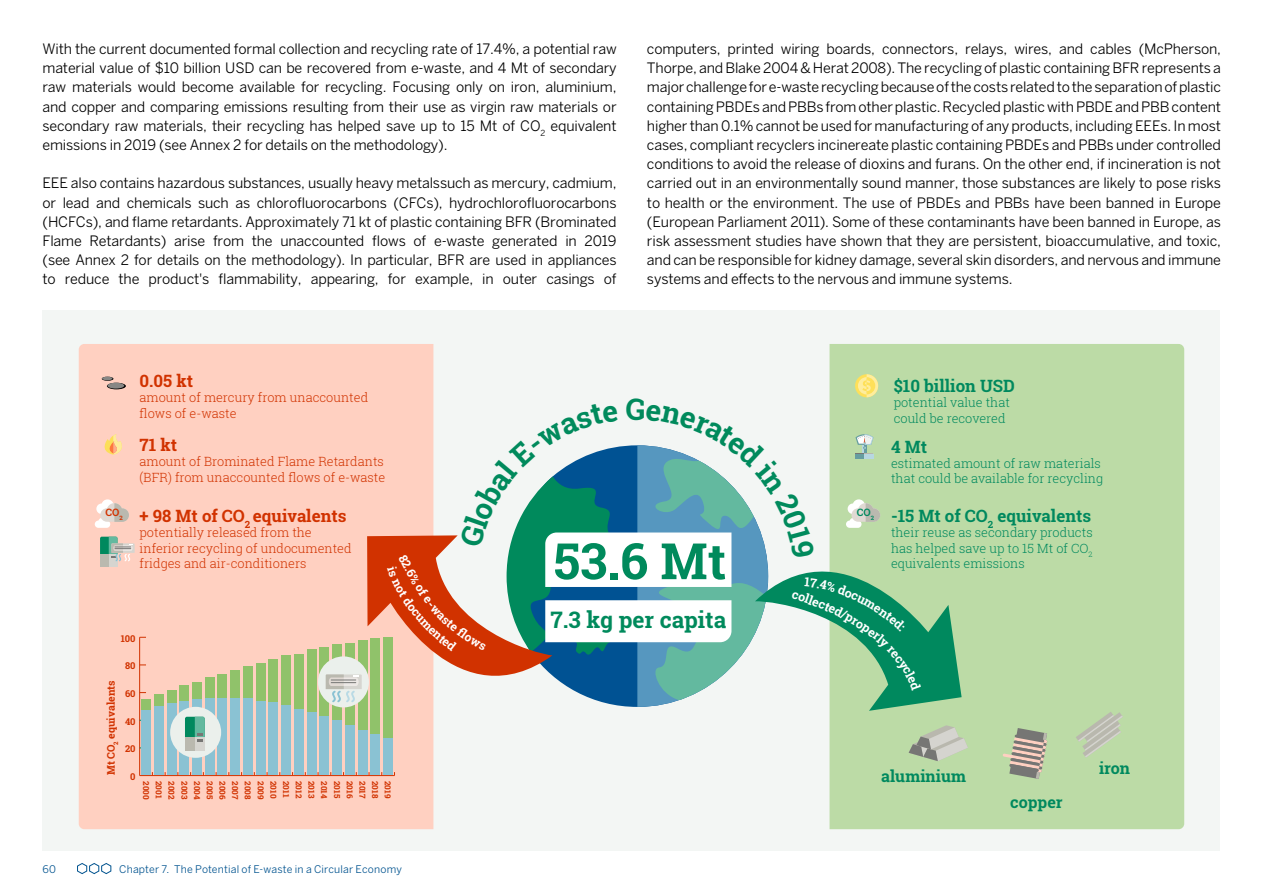
<style>
.page{position:relative;width:1263px;height:893px;background:#fff}
.page>*{position:absolute;margin:0;border:0;box-sizing:border-box;transform-origin:0 0}
.t1{font:700 50.1px "Roboto Slab";color:#008a5c}
.t2{font:700 29.55px "Roboto Slab";color:#008a5c}
.t3{font:700 22.8px "Roboto Slab";color:#008a5c}
.t4{font:700 16.95px "Roboto Slab";color:#00895e}
.t5{font:700 16.95px "Roboto Slab";color:#d13200}
.t6{font:700 16.2px "Roboto Slab";color:#00895e}
.t7{font:14.25px/19.2px "Benton Sans";letter-spacing:-.01em;color:#000;text-align:justify}
.t8{font:300 12.75px/15.3px "Roboto Slab";color:#d13200}
.t9{font:300 12.75px/15.3px "Roboto Slab";color:#00895e}
.t10{font:10.5px "Benton Sans";letter-spacing:.015em;color:#00538f}
.t11{font:700 10.5px "Roboto Slab";color:#d13200}
.t12{font:700 10.2px "Roboto Slab";color:#d13200}
.t13{font:700 10.2px "Roboto Slab";color:#00895e}
.t14{font:700 9.45px "Roboto Slab";color:#d13200}
.t15{font:700 8.25px "Roboto Slab";color:#d13200}
</style>
<div class="page">
<svg style="left:77px;top:863px;width:35px;height:11px"></svg>
<div style="left:43px;top:310px;width:1177px;height:540px;background:#f3f6f4"></div>
<div style="left:79px;top:344px;width:354px;height:485px;background:#ffd0c1"></div>
<div style="left:829px;top:344px;width:355px;height:485px;background:#bcdba6"></div>
<svg style="left:98px;top:434px;width:28px;height:21px"></svg>
<svg style="left:107px;top:383px;width:19px;height:6px"></svg>
<div style="left:107px;top:383px;width:17px;height:6px;background:#878785;border-radius:50%"></div>
<svg style="left:102px;top:377px;width:10px;height:3px"></svg>
<hr style="left:140px;top:775px;width:254px;height:1px;background:#d13200">
<hr style="left:139px;top:637px;width:1px;height:139px;background:#d13200">
<div style="left:141px;top:699px;width:10px;height:12px;background:#90c26a"></div>
<div style="left:154px;top:694px;width:9px;height:12px;background:#90c26a"></div>
<div style="left:167px;top:690px;width:9px;height:14px;background:#90c26a"></div>
<div style="left:180px;top:686px;width:9px;height:15px;background:#90c26a"></div>
<div style="left:192px;top:681px;width:10px;height:18px;background:#90c26a"></div>
<div style="left:205px;top:677px;width:9px;height:21px;background:#90c26a"></div>
<div style="left:218px;top:675px;width:9px;height:23px;background:#90c26a"></div>
<div style="left:231px;top:670px;width:9px;height:28px;background:#90c26a"></div>
<div style="left:243px;top:666px;width:10px;height:32px;background:#90c26a"></div>
<div style="left:256px;top:663px;width:9px;height:38px;background:#90c26a"></div>
<div style="left:269px;top:659px;width:9px;height:43px;background:#90c26a"></div>
<div style="left:282px;top:655px;width:9px;height:50px;background:#90c26a"></div>
<div style="left:294px;top:654px;width:9px;height:55px;background:#90c26a"></div>
<div style="left:307px;top:650px;width:9px;height:62px;background:#90c26a"></div>
<div style="left:320px;top:647px;width:9px;height:69px;background:#90c26a"></div>
<div style="left:141px;top:711px;width:10px;height:64px;background:#8ac2d3"></div>
<div style="left:154px;top:706px;width:9px;height:69px;background:#8ac2d3"></div>
<div style="left:167px;top:704px;width:9px;height:71px;background:#8ac2d3"></div>
<div style="left:180px;top:701px;width:9px;height:74px;background:#8ac2d3"></div>
<div style="left:192px;top:699px;width:10px;height:76px;background:#8ac2d3"></div>
<div style="left:205px;top:698px;width:9px;height:77px;background:#8ac2d3"></div>
<div style="left:218px;top:698px;width:9px;height:77px;background:#8ac2d3"></div>
<div style="left:231px;top:698px;width:9px;height:77px;background:#8ac2d3"></div>
<div style="left:243px;top:698px;width:10px;height:77px;background:#8ac2d3"></div>
<div style="left:256px;top:701px;width:9px;height:74px;background:#8ac2d3"></div>
<div style="left:269px;top:702px;width:9px;height:73px;background:#8ac2d3"></div>
<div style="left:282px;top:705px;width:9px;height:70px;background:#8ac2d3"></div>
<div style="left:294px;top:709px;width:9px;height:66px;background:#8ac2d3"></div>
<div style="left:307px;top:712px;width:9px;height:63px;background:#8ac2d3"></div>
<div style="left:320px;top:716px;width:9px;height:59px;background:#8ac2d3"></div>
<div style="left:333px;top:720px;width:9px;height:55px;background:#8ac2d3"></div>
<div style="left:345px;top:726px;width:9px;height:49px;background:#8ac2d3"></div>
<div style="left:358px;top:730px;width:9px;height:45px;background:#8ac2d3"></div>
<div style="left:371px;top:734px;width:9px;height:41px;background:#8ac2d3"></div>
<div style="left:384px;top:738px;width:9px;height:37px;background:#8ac2d3"></div>
<div style="left:318px;top:656px;width:51px;height:51px;background:#ebf0ec;border-radius:50%"></div>
<div style="left:170px;top:707px;width:51px;height:51px;background:#ebf0ec;border-radius:50%"></div>
<svg style="left:185px;top:717px;width:20px;height:34px"></svg>
<svg style="left:855px;top:374px;width:23px;height:23px"></svg>
<div style="left:858px;top:377px;width:17px;height:17px;background:#feed9e;border-radius:50%"></div>
<svg style="left:862px;top:374px;width:16px;height:23px"></svg>
<svg style="left:1076px;top:712px;width:47px;height:46px;background:#bdcead"></svg>
<svg style="left:1003px;top:728px;width:44px;height:51px;background:#acac96"></svg>
<svg style="left:95px;top:499px;width:34px;height:29px"></svg>
<svg style="left:100px;top:537px;width:35px;height:30px"></svg>
<svg style="left:326px;top:404px;width:642px;height:357px"></svg>
<p class="t7" style="left:43px;top:39px;width:576px">With the current documented formal collection and recycling rate of 17.4%, a potential raw material value of $10 billion USD can be recovered from e-waste, and 4 Mt of secondary raw materials would become available for recycling. Focusing only on iron, aluminium, and copper and comparing emissions resulting from their use as virgin raw materials or secondary raw materials, their recycling has helped save up to 15 Mt of CO<sub>2</sub> equivalent emissions in 2019 (see Annex 2 for details on the methodology).</p>
<p class="t7" style="left:43px;top:173px;width:576px">EEE also contains hazardous substances, usually heavy metalssuch as mercury, cadmium, or lead and chemicals such as chlorofluorocarbons (CFCs), hydrochlorofluorocarbons (HCFCs), and flame retardants. Approximately 71 kt of plastic containing BFR (Brominated Flame Retardants) arise from the unaccounted flows of e-waste generated in 2019 (see Annex 2 for details on the methodology). In particular, BFR are used in appliances to reduce the product's flammability, appearing, for example, in outer casings of</p>
<p class="t7" style="left:647px;top:39px;width:576px">computers, printed wiring boards, connectors, relays, wires, and cables (McPherson, Thorpe, and Blake 2004 &amp; Herat 2008). The recycling of plastic containing BFR represents a major challenge for e-waste recycling because of the costs related to the separation of plastic containing PBDEs and PBBs from other plastic. Recycled plastic with PBDE and PBB content higher than 0.1% cannot be used for manufacturing of any products, including EEEs. In most cases, compliant recyclers incinereate plastic containing PBDEs and PBBs under controlled conditions to avoid the release of dioxins and furans. On the other end, if incineration is not carried out in an environmentally sound manner, those substances are likely to pose risks to health or the environment. The use of PBDEs and PBBs have been banned in Europe (European Parliament 2011). Some of these contaminants have been banned in Europe, as risk assessment studies have shown that they are persistent, bioaccumulative, and toxic, and can be responsible for kidney damage, several skin disorders, and nervous and immune systems and effects to the nervous and immune systems.</p>
<p class="t5" style="left:140px;top:369px;width:55px">0.05 kt</p>
<p class="t8" style="left:140px;top:390px;width:230px">amount of mercury from unaccounted flows of e-waste</p>
<p class="t5" style="left:140px;top:433px;width:39px">71 kt</p>
<p class="t8" style="left:140px;top:454px;width:247px">amount of Brominated Flame Retardants (BFR) from unaccounted flows of e-waste</p>
<h2 class="t2" style="left:626px;top:389px;width:21px">G</h2>
<p class="t4" style="left:894px;top:374px;width:123px">$10 billion USD</p>
<p class="t9" style="left:894px;top:395px;width:118px">potential value that could be recovered</p>
<p class="t4" style="left:891px;top:435px;width:37px">4 Mt</p>
<p class="t9" style="left:891px;top:455px;width:214px">estimated amount of raw materials that could be available for recycling</p>
<p class="t10" style="left:43px;top:863px;width:15px">60</p>
<p class="t12" style="left:106px;top:506px;width:19px">CO<sub>2</sub></p>
<p class="t5" style="left:140px;top:504px;width:208px">+ 98 Mt of CO<sub>2</sub> equivalents</p>
<p class="t8" style="left:140px;top:525px;width:214px">potentially released from the inferior recycling of undocumented fridges and air-conditioners</p>
<p class="t14" style="left:121px;top:632px;width:16px">100</p>
<p class="t14" style="left:125px;top:659px;width:12px">80</p>
<p class="t11" style="left:104px;top:775px;width:96px;rotate:-90deg">Mt CO<sub>2</sub> equivalents</p>
<p class="t14" style="left:125px;top:687px;width:12px">60</p>
<p class="t14" style="left:125px;top:715px;width:12px">40</p>
<p class="t14" style="left:125px;top:742px;width:12px">20</p>
<p class="t14" style="left:130px;top:770px;width:7px">0</p>
<p class="t15" style="left:152px;top:781px;width:20px;rotate:90deg">2000</p>
<p class="t15" style="left:165px;top:781px;width:19px;rotate:90deg">2001</p>
<p class="t15" style="left:177px;top:781px;width:20px;rotate:90deg">2002</p>
<p class="t15" style="left:190px;top:781px;width:20px;rotate:90deg">2003</p>
<p class="t15" style="left:203px;top:781px;width:20px;rotate:90deg">2004</p>
<p class="t15" style="left:215px;top:781px;width:20px;rotate:90deg">2005</p>
<p class="t15" style="left:228px;top:781px;width:20px;rotate:90deg">2006</p>
<p class="t15" style="left:241px;top:781px;width:20px;rotate:90deg">2007</p>
<p class="t15" style="left:254px;top:781px;width:20px;rotate:90deg">2008</p>
<p class="t15" style="left:266px;top:781px;width:20px;rotate:90deg">2009</p>
<p class="t15" style="left:279px;top:781px;width:19px;rotate:90deg">2010</p>
<p class="t15" style="left:292px;top:781px;width:18px;rotate:90deg">2011</p>
<p class="t15" style="left:304px;top:781px;width:19px;rotate:90deg">2012</p>
<p class="t15" style="left:317px;top:781px;width:19px;rotate:90deg">2013</p>
<p class="t15" style="left:330px;top:781px;width:19px;rotate:90deg">2014</p>
<p class="t15" style="left:343px;top:781px;width:19px;rotate:90deg">2015</p>
<p class="t15" style="left:355px;top:781px;width:19px;rotate:90deg">2016</p>
<p class="t15" style="left:368px;top:781px;width:19px;rotate:90deg">2017</p>
<p class="t15" style="left:381px;top:781px;width:19px;rotate:90deg">2018</p>
<p class="t15" style="left:394px;top:781px;width:19px;rotate:90deg">2019</p>
<p class="t10" style="left:119px;top:863px;width:284px">Chapter 7. The Potential of E-waste in a Circular Economy</p>
<h1 class="t1" style="left:553px;top:527px;width:174px">53.6 Mt</h1>
<h3 class="t3" style="left:550px;top:604px;width:177px">7.3 kg per capita</h3>
<p class="t13" style="left:857px;top:506px;width:19px">CO<sub>2</sub></p>
<p class="t4" style="left:891px;top:504px;width:202px">-15 Mt of CO<sub>2</sub> equivalents</p>
<p class="t9" style="left:891px;top:525px;width:203px;text-align:justify">their reuse as secondary products has helped save up to 15 Mt of CO<sub>2 </sub>equivalents emissions</p>
<p class="t6" style="left:881px;top:765px;width:86px">aluminium</p>
<p class="t6" style="left:1010px;top:791px;width:54px">copper</p>
<p class="t6" style="left:1099px;top:757px;width:33px">iron</p>
</div>
